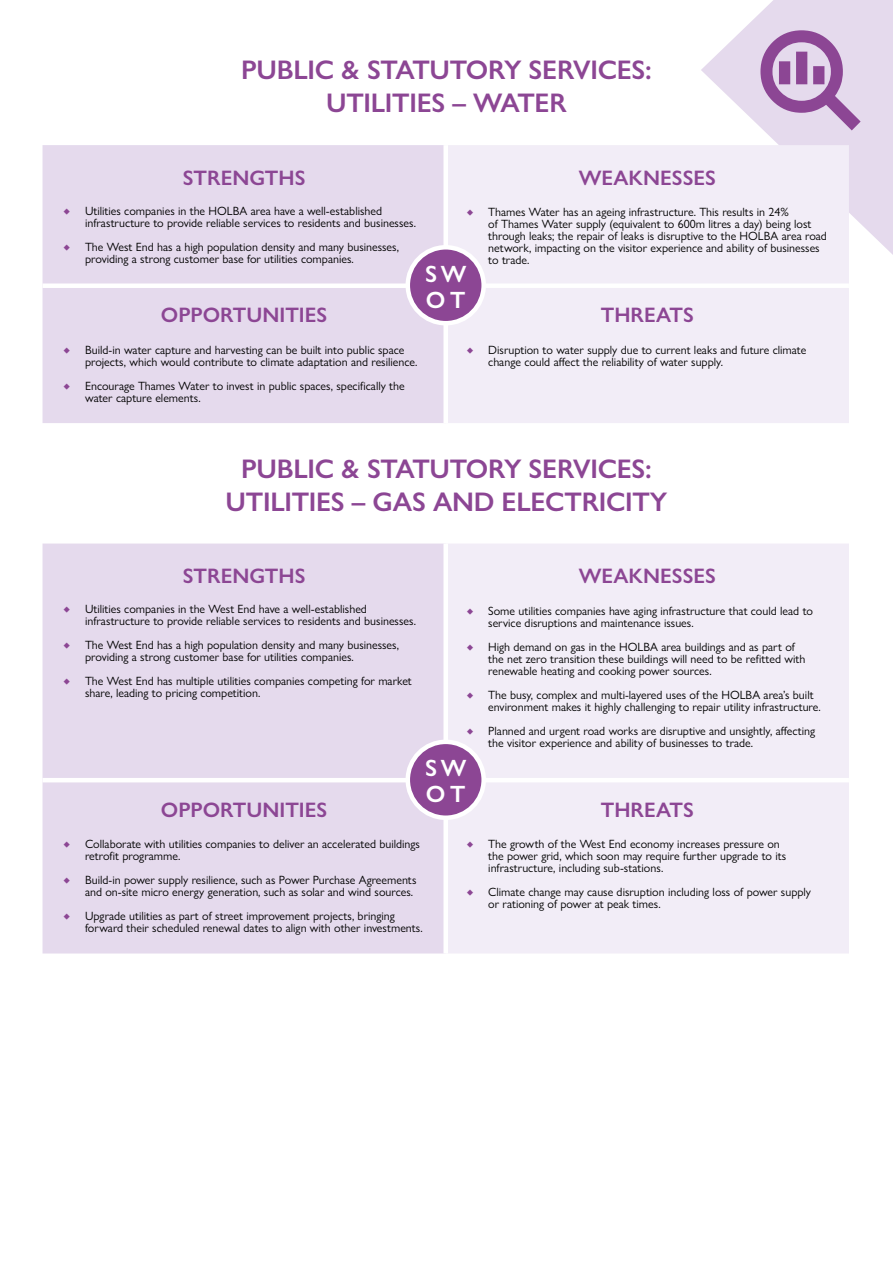
<style>
.page{position:relative;width:893px;height:1263px;background:#fff}
.page>*{position:absolute;margin:0;border:0;box-sizing:border-box;transform-origin:0 0}
.t1{font:600 27px/33px "Gill Sans Nova";letter-spacing:-.01em;color:#8c4694;text-align:center}
.t2{font:600 23.7px/26px "Gill Sans Nova";letter-spacing:.17em;color:#fff}
.t3{font:600 21px "Gill Sans Nova";color:#8c4694}
.t4{font:12px/12px "Gill Sans Nova";color:#000}
.t5{font:12px "Proxima Sera";color:#8c4694}
</style>
<div class="page">
<svg style="left:701px;top:0;width:192px;height:255px;fill:#e5daed"></svg>
<svg style="left:760px;top:30px;width:101px;height:100px;background:#c29fca"></svg>
<div style="left:43px;top:145px;width:400px;height:278px;background:#e5daed"></div>
<div style="left:448px;top:145px;width:401px;height:278px;background:#f2edf7"></div>
<div style="left:43px;top:283px;width:403px;height:5px;background:#fff"></div>
<div style="left:446px;top:283px;width:403px;height:5px;background:#fff"></div>
<div style="left:43px;top:543px;width:400px;height:410px;background:#e5daed"></div>
<div style="left:448px;top:544px;width:401px;height:409px;background:#f2edf7"></div>
<hr style="left:43px;top:778px;width:403px;height:4px;background:#fff">
<hr style="left:446px;top:778px;width:403px;height:4px;background:#fff">
<div style="left:408px;top:247px;width:76px;height:76px;background:#8c4694;border-radius:50%"></div>
<div style="left:406px;top:245px;width:80px;height:80px;border:4px solid #fff;border-radius:50%"></div>
<div style="left:408px;top:742px;width:76px;height:76px;background:#8c4694;border-radius:50%"></div>
<div style="left:406px;top:740px;width:80px;height:80px;border:4px solid #fff;border-radius:50%"></div>
<h1 class="t1" style="left:241px;top:53px;width:412px">PUBLIC &amp; STATUTORY SERVICES:<br>UTILITIES – WATER</h1>
<h3 class="t3" style="left:183px;top:165px;width:124px">STRENGTHS</h3>
<h3 class="t3" style="left:579px;top:165px;width:139px">WEAKNESSES</h3>
<p class="t5" style="left:64px;top:201px;width:8px">♦</p>
<p class="t4" style="left:85px;top:205px;width:332px">Utilities companies in the HOLBA area have a well-established infrastructure to provide reliable services to residents and businesses.</p>
<p class="t5" style="left:64px;top:237px;width:8px">♦</p>
<p class="t4" style="left:85px;top:241px;width:316px">The West End has a high population density and many businesses, providing a strong customer base for utilities companies.</p>
<h3 class="t3" style="left:161px;top:302px;width:168px">OPPORTUNITIES</h3>
<p class="t5" style="left:467px;top:203px;width:8px">♦</p>
<p class="t4" style="left:488px;top:206px;width:340px">Thames Water has an ageing infrastructure. This results in 24%<br>of Thames Water supply (equivalent to 600m litres a day) being lost through leaks; the repair of leaks is disruptive to the HOLBA area road network, impacting on the visitor experience and ability of businesses to trade.</p>
<h2 class="t2" style="left:425px;top:260px;width:43px">SW<br>OT</h2>
<h3 class="t3" style="left:601px;top:302px;width:95px">THREATS</h3>
<p class="t5" style="left:64px;top:340px;width:8px">♦</p>
<p class="t4" style="left:85px;top:344px;width:334px">Build-in water capture and harvesting can be built into public space projects, which would contribute to climate adaptation and resilience.</p>
<p class="t5" style="left:64px;top:376px;width:8px">♦</p>
<p class="t4" style="left:85px;top:380px;width:321px">Encourage Thames Water to invest in public spaces, specifically the water capture elements.</p>
<p class="t5" style="left:467px;top:340px;width:8px">♦</p>
<p class="t4" style="left:488px;top:344px;width:320px">Disruption to water supply due to current leaks and future climate change could affect the reliability of water supply.</p>
<h1 class="t1" style="left:226px;top:452px;width:443px">PUBLIC &amp; STATUTORY SERVICES:<br>UTILITIES – GAS AND ELECTRICITY</h1>
<h3 class="t3" style="left:183px;top:563px;width:124px">STRENGTHS</h3>
<h3 class="t3" style="left:579px;top:563px;width:139px">WEAKNESSES</h3>
<p class="t5" style="left:64px;top:600px;width:8px">♦</p>
<p class="t4" style="left:85px;top:603px;width:332px">Utilities companies in the West End have a well-established infrastructure to provide reliable services to residents and businesses.</p>
<p class="t5" style="left:64px;top:636px;width:8px">♦</p>
<p class="t4" style="left:85px;top:639px;width:316px">The West End has a high population density and many businesses, providing a strong customer base for utilities companies.</p>
<p class="t5" style="left:64px;top:672px;width:8px">♦</p>
<p class="t4" style="left:85px;top:675px;width:328px">The West End has multiple utilities companies competing for market share, leading to pricing competition.</p>
<p class="t5" style="left:467px;top:601px;width:8px">♦</p>
<p class="t4" style="left:488px;top:605px;width:326px">Some utilities companies have aging infrastructure that could lead to service disruptions and maintenance issues.</p>
<p class="t5" style="left:467px;top:637px;width:8px">♦</p>
<p class="t4" style="left:488px;top:641px;width:319px">High demand on gas in the HOLBA area buildings and as part of the net zero transition these buildings will need to be refitted with renewable heating and cooking power sources.</p>
<p class="t5" style="left:467px;top:685px;width:8px">♦</p>
<p class="t4" style="left:488px;top:689px;width:334px">The busy, complex and multi-layered uses of the HOLBA area’s built environment makes it highly challenging to repair utility infrastructure.</p>
<p class="t5" style="left:467px;top:721px;width:8px">♦</p>
<p class="t4" style="left:488px;top:725px;width:328px">Planned and urgent road works are disruptive and unsightly, affecting the visitor experience and ability of businesses to trade.</p>
<h3 class="t3" style="left:161px;top:797px;width:168px">OPPORTUNITIES</h3>
<h2 class="t2" style="left:425px;top:755px;width:43px">SW<br>OT</h2>
<h3 class="t3" style="left:601px;top:797px;width:95px">THREATS</h3>
<p class="t5" style="left:64px;top:835px;width:8px">♦</p>
<p class="t4" style="left:85px;top:838px;width:336px">Collaborate with utilities companies to deliver an accelerated buildings retrofit programme.</p>
<p class="t5" style="left:64px;top:871px;width:8px">♦</p>
<p class="t4" style="left:85px;top:874px;width:333px">Build-in power supply resilience, such as Power Purchase Agreements and on-site micro energy generation, such as solar and wind sources.</p>
<p class="t5" style="left:64px;top:907px;width:8px">♦</p>
<p class="t4" style="left:85px;top:910px;width:339px">Upgrade utilities as part of street improvement projects, bringing forward their scheduled renewal dates to align with other investments.</p>
<p class="t5" style="left:467px;top:835px;width:8px">♦</p>
<p class="t4" style="left:488px;top:838px;width:300px">The growth of the West End economy increases pressure on the power grid, which soon may require further upgrade to its infrastructure, including sub-stations.</p>
<p class="t5" style="left:467px;top:883px;width:8px">♦</p>
<p class="t4" style="left:488px;top:886px;width:324px">Climate change may cause disruption including loss of power supply or rationing of power at peak times.</p>
</div>
